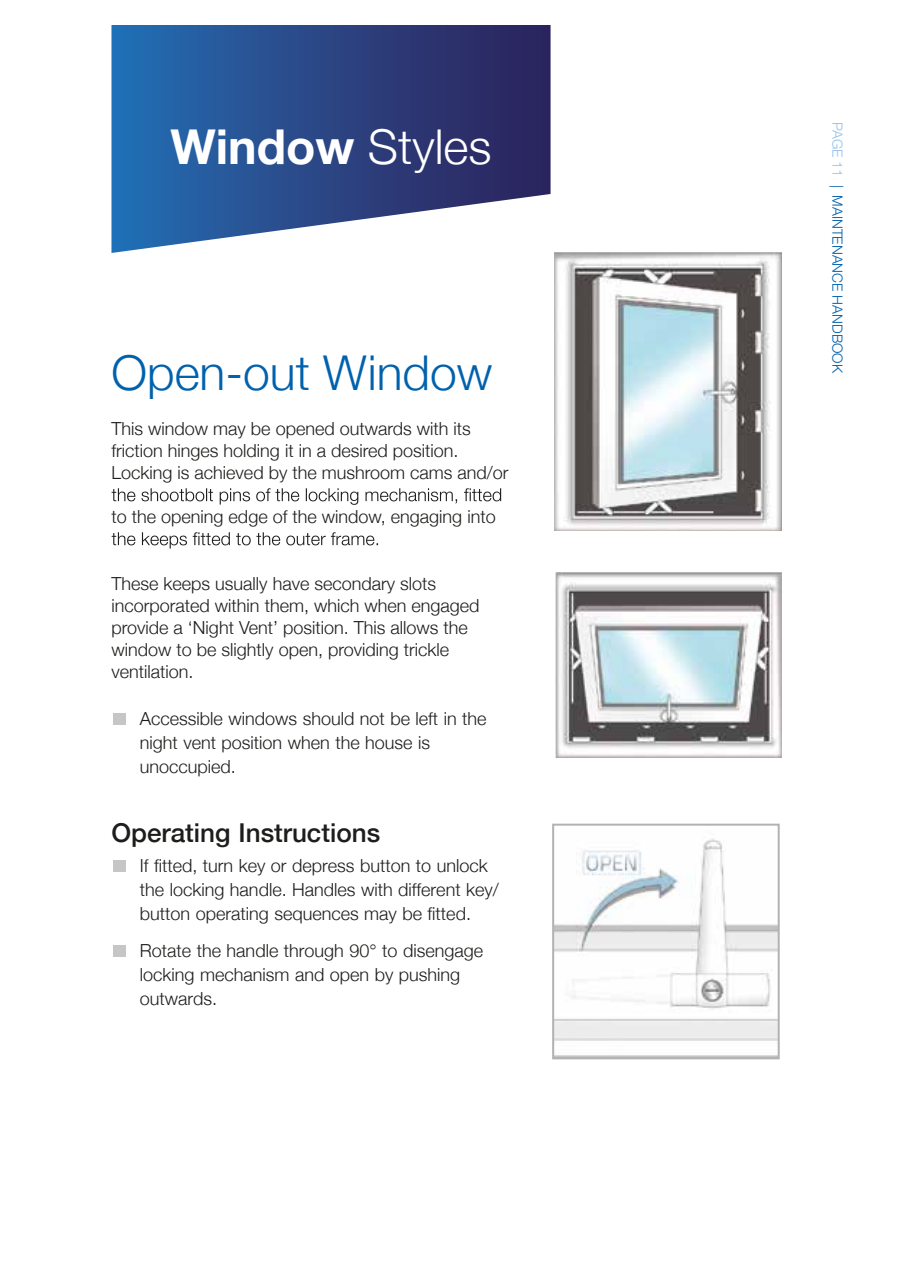
<style>
.page{position:relative;width:924px;height:1275px;background:#fff}
.page>*{position:absolute;margin:0;border:0;box-sizing:border-box;transform-origin:0 0}
.t1{font:300 48px "Helvetica Neue";color:#0061ad}
.t2{font:700 48px "Helvetica Neue";color:#fff}
.t3{font:500 26px "Helvetica Neue";color:#1d1d1b}
.t4{font:300 18px/22px "Helvetica Neue";color:#1d1d1b}
.t5{font:300 14px "Helvetica Neue";color:#0061ad}
.s1{font-weight:300}
.s2{color:#96c2e9}
</style>
<div class="page">
<svg style="left:112px;top:488px;width:389px;height:17px"></svg>
<svg style="left:112px;top:532px;width:266px;height:16px"></svg>
<div style="left:113px;top:712px;width:12px;height:12px;background:#c6c6c6"></div>
<div style="left:113px;top:860px;width:12px;height:12px;background:#c6c6c6"></div>
<div style="left:113px;top:944px;width:12px;height:12px;background:#c6c6c6"></div>
<svg style="left:111px;top:25px;width:439px;height:228px;background:#446097"></svg>
<img style="left:555px;top:573px;width:225px;height:184px">
<img style="left:555px;top:839px;width:221px;height:217px">
<div style="left:552px;top:823px;width:227px;height:236px;border:2px solid #b3b2b2"></div>
<img style="left:554px;top:253px;width:226px;height:277px">
<h1 class="t2" style="left:170px;top:109px;width:322px">Window <span class="s1">Styles</span></h1>
<h1 class="t1" style="left:111px;top:334px;width:382px">Open-out Window</h1>
<p class="t4" style="left:111px;top:416px;width:398px">This window may be opened outwards with its friction hinges holding it in a desired position.<br>Locking is achieved by the mushroom cams and/or</p>
<p class="t4" style="left:111px;top:504px;width:385px">to the opening edge of the window, engaging into</p>
<p class="t4" style="left:111px;top:571px;width:369px">These keeps usually have secondary slots incorporated within them, which when engaged provide a ‘Night Vent’ position. This allows the window to be slightly open, providing trickle ventilation.</p>
<p class="t4" style="left:140px;top:705px;width:348px;line-height:24px">Accessible windows should not be left in the night vent position when the house is unoccupied.</p>
<h2 class="t3" style="left:111px;top:812px;width:270px">Operating Instructions</h2>
<p class="t4" style="left:140px;top:852px;width:360px;line-height:24px">If fitted, turn key or depress button to unlock the locking handle. Handles with different key/ button operating sequences may be fitted.</p>
<p class="t4" style="left:140px;top:937px;width:344px;line-height:24px">Rotate the handle through 90° to disengage locking mechanism and open by pushing outwards.</p>
<p class="t5" style="left:848px;top:122px;width:252px;rotate:90deg"><span class="s2">PAGE 11</span> | MAINTENANCE HANDBOOK</p>
</div>
